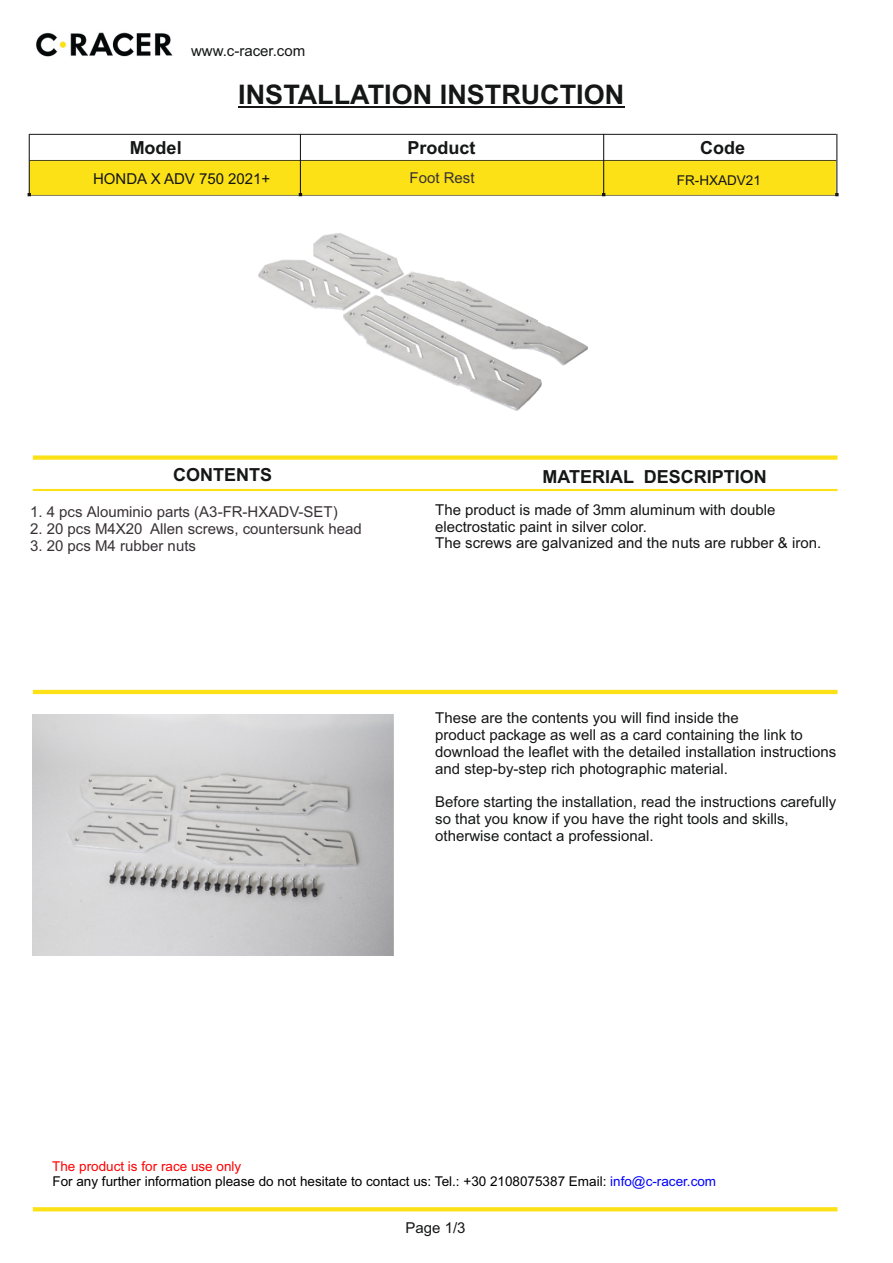
<style>
.page{position:relative;width:893px;height:1263px;background:#fff}
.page>*{position:absolute;margin:0;border:0;box-sizing:border-box;transform-origin:0 0}
.t1{font:700 27px "Arial";color:#151616}
.t2{font:700 18px "Arial";color:#151616}
.t3{font:15px/16.8px "Arial";color:#151616}
.t4{font:15px "Arial";color:#383236}
.t5{font:13.5px/15.1px "Arial";color:#000}
.t6{font:13.5px "Arial";color:#151616}
.s1{color:#f00}
.s2{color:#00f}
</style>
<div class="page">
<img style="left:36px;top:32px;width:137px;height:25px">
<hr style="left:238px;top:107px;width:386px;height:1px;background:#151616">
<hr style="left:30px;top:134px;width:806px;height:1px;background:#151616">
<hr style="left:29px;top:134px;width:1px;height:61px;background:#151616">
<hr style="left:300px;top:134px;width:1px;height:61px;background:#151616">
<hr style="left:603px;top:134px;width:1px;height:61px;background:#151616">
<hr style="left:836px;top:134px;width:1px;height:61px;background:#151616">
<svg style="left:28px;top:160px;width:811px;height:36px;background:#f1d919"></svg>
<div style="left:33px;top:455px;width:804px;height:5px;background:#fbe116"></div>
<hr style="left:33px;top:690px;width:804px;height:4px;background:#fbe116">
<svg style="left:33px;top:1207px;width:804px;height:4px;background:#fbe220"></svg>
<hr style="left:33px;top:489px;width:804px;height:2px;background:#fbe116">
<img style="left:259px;top:233px;width:329px;height:178px">
<img style="left:32px;top:715px;width:362px;height:240px">
<p class="t3" style="left:191px;top:44px;width:116px">www.c-racer.com</p>
<h1 class="t1" style="left:238px;top:85px;width:387px">INSTALLATION INSTRUCTION</h1>
<p class="t2" style="left:130px;top:141px;width:54px">Model</p>
<p class="t2" style="left:408px;top:141px;width:70px">Product</p>
<p class="t2" style="left:700px;top:141px;width:46px">Code</p>
<p class="t3" style="left:93px;top:172px;width:179px">HONDA X ADV 750 2021+</p>
<p class="t4" style="left:410px;top:172px;width:67px">Foot Rest</p>
<p class="t6" style="left:677px;top:175px;width:86px">FR-HXADV21</p>
<p class="t2" style="left:173px;top:468px;width:100px">CONTENTS</p>
<p class="t2" style="left:542px;top:470px;width:226px">MATERIAL DESCRIPTION</p>
<p class="t4" style="left:30px;top:506px;width:309px">1. 4 pcs Alouminio parts (Α3-FR-HXADV-SET)</p>
<p class="t4" style="left:30px;top:523px;width:333px">2. 20 pcs Μ4Χ20 Allen screws, countersunk head</p>
<p class="t4" style="left:30px;top:540px;width:167px">3. 20 pcs Μ4 rubber nuts</p>
<p class="t3" style="left:435px;top:502px;width:388px">The product is made of 3mm aluminum with double electrostatic paint in silver color.<br>The screws are galvanized and the nuts are rubber &amp; iron.</p>
<p class="t3" style="left:435px;top:711px;width:403px">These are the contents you will find inside the<br>product package as well as a card containing the link to download the leaflet with the detailed installation instructions and step-by-step rich photographic material.</p>
<p class="t3" style="left:435px;top:795px;width:403px">Before starting the installation, read the instructions carefully so that you know if you have the right tools and skills, otherwise contact a professional.</p>
<p class="t5" style="left:52px;top:1160px;width:665px"><span class="s1">The product is for race use only<br></span>For any further information please do not hesitate to contact us: Tel.: +30 2108075387 Email: <span class="s2">info@c-racer.com</span></p>
<p class="t3" style="left:406px;top:1220px;width:62px">Page 1/3</p>
</div>
